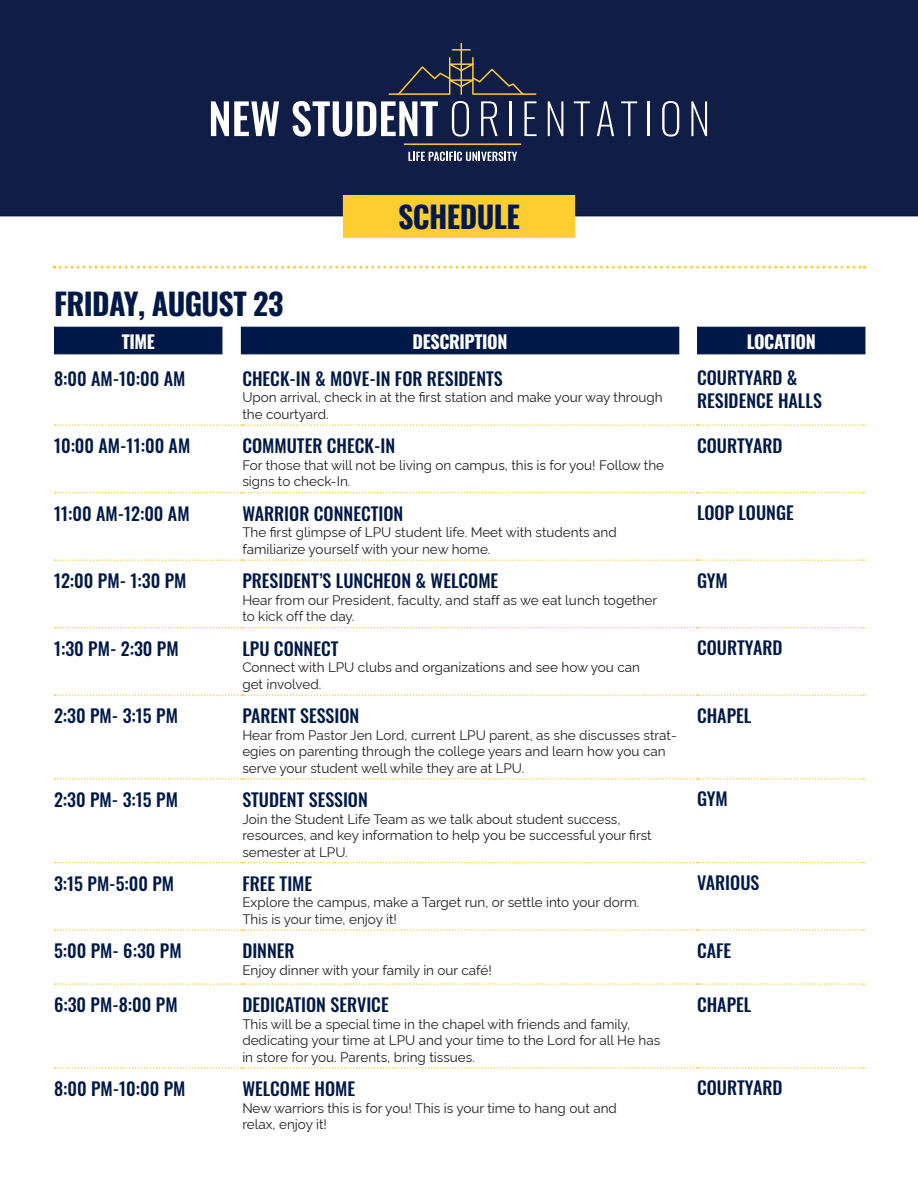
<style>
.page{position:relative;width:918px;height:1188px;background:#fff}
.page>*{position:absolute;margin:0;border:0;box-sizing:border-box;transform-origin:0 0}
.t1{font:700 30px "Oswald";letter-spacing:-.02em;color:#001948}
.t2{font:500 18px/22.5px "Oswald";color:#001948}
.t3{font:700 18px "Oswald";letter-spacing:-.02em;color:#fff}
.t4{font:13.5px/16.5px "Rawline";color:#231f20}
</style>
<div class="page">
<svg style="left:55px;top:424px;width:809px;height:2px"></svg>
<svg style="left:55px;top:492px;width:809px;height:1px"></svg>
<svg style="left:55px;top:559px;width:809px;height:2px"></svg>
<svg style="left:55px;top:627px;width:809px;height:1px"></svg>
<svg style="left:55px;top:694px;width:809px;height:2px"></svg>
<svg style="left:55px;top:778px;width:809px;height:2px"></svg>
<svg style="left:55px;top:862px;width:809px;height:1px"></svg>
<svg style="left:55px;top:929px;width:809px;height:2px"></svg>
<svg style="left:55px;top:983px;width:809px;height:2px"></svg>
<svg style="left:55px;top:1067px;width:809px;height:2px"></svg>
<div style="left:0;top:0;width:918px;height:216px;background:#101d47"></div>
<svg style="left:389px;top:44px;width:147px;height:51px;background:#262d44"></svg>
<svg style="left:211px;top:101px;width:68px;height:35px"></svg>
<svg style="left:293px;top:101px;width:145px;height:36px"></svg>
<svg style="left:452px;top:101px;width:17px;height:36px"></svg>
<svg style="left:481px;top:101px;width:17px;height:35px"></svg>
<hr style="left:509px;top:101px;width:3px;height:35px;background:#fff">
<svg style="left:524px;top:101px;width:13px;height:35px"></svg>
<svg style="left:548px;top:101px;width:15px;height:35px"></svg>
<svg style="left:574px;top:101px;width:16px;height:35px"></svg>
<svg style="left:597px;top:101px;width:17px;height:35px"></svg>
<svg style="left:621px;top:101px;width:16px;height:35px"></svg>
<hr style="left:648px;top:101px;width:2px;height:35px;background:#fff">
<svg style="left:662px;top:101px;width:17px;height:36px"></svg>
<svg style="left:691px;top:101px;width:16px;height:35px"></svg>
<svg style="left:408px;top:152px;width:109px;height:9px"></svg>
<hr style="left:404px;top:143px;width:117px;height:2px;background:#ffce2d">
<div style="left:343px;top:195px;width:232px;height:43px;background:#fecd2f;border:1px solid #fecd2f"></div>
<div style="left:54px;top:327px;width:168px;height:27px;background:#001948"></div>
<div style="left:697px;top:327px;width:168px;height:27px;background:#001948"></div>
<div style="left:241px;top:327px;width:438px;height:27px;background:#001948"></div>
<svg style="left:54px;top:266px;width:811px;height:3px"></svg>
<h1 class="t1" style="left:54px;top:291px;width:231px">FRIDAY, AUGUST 23</h1>
<h1 class="t1" style="left:398px;top:205px;width:123px">SCHEDULE</h1>
<h2 class="t3" style="left:122px;top:334px;width:35px">TIME</h2>
<h2 class="t3" style="left:747px;top:334px;width:71px">LOCATION</h2>
<h2 class="t3" style="left:413px;top:334px;width:96px">DESCRIPTION</h2>
<h2 class="t2" style="left:54px;top:368px;width:133px">8:00 AM-10:00 AM</h2>
<h2 class="t2" style="left:242px;top:368px;width:262px">CHECK-IN &amp; MOVE-IN FOR RESIDENTS</h2>
<p class="t4" style="left:242px;top:388px;width:422px">Upon arrival, check in at the first station and make your way through the courtyard.</p>
<h2 class="t2" style="left:54px;top:436px;width:138px">10:00 AM-11:00 AM</h2>
<h2 class="t2" style="left:242px;top:436px;width:154px">COMMUTER CHECK-IN</h2>
<p class="t4" style="left:242px;top:455px;width:423px">For those that will not be living on campus, this is for you! Follow the signs to check-In.</p>
<h2 class="t2" style="left:54px;top:503px;width:137px">11:00 AM-12:00 AM</h2>
<h2 class="t2" style="left:242px;top:503px;width:163px">WARRIOR CONNECTION</h2>
<p class="t4" style="left:242px;top:523px;width:376px">The first glimpse of LPU student life. Meet with students and familiarize yourself with your new home.</p>
<h2 class="t2" style="left:54px;top:571px;width:134px">12:00 PM- 1:30 PM</h2>
<h2 class="t2" style="left:242px;top:571px;width:258px">PRESIDENT’S LUNCHEON &amp; WELCOME</h2>
<p class="t4" style="left:242px;top:590px;width:416px">Hear from our President, faculty, and staff as we eat lunch together to kick off the day.</p>
<h2 class="t2" style="left:54px;top:638px;width:126px">1:30 PM- 2:30 PM</h2>
<h2 class="t2" style="left:242px;top:638px;width:98px">LPU CONNECT</h2>
<p class="t4" style="left:242px;top:658px;width:399px">Connect with LPU clubs and organizations and see how you can get involved.</p>
<h2 class="t2" style="left:54px;top:706px;width:126px">2:30 PM- 3:15 PM</h2>
<h2 class="t2" style="left:242px;top:706px;width:118px">PARENT SESSION</h2>
<p class="t4" style="left:242px;top:725px;width:436px">Hear from Pastor Jen Lord, current LPU parent, as she discusses strat&shy;egies on parenting through the college years and learn how you can serve your student well while they are at LPU.</p>
<h2 class="t2" style="left:54px;top:790px;width:126px">2:30 PM- 3:15 PM</h2>
<h2 class="t2" style="left:242px;top:790px;width:127px">STUDENT SESSION</h2>
<p class="t4" style="left:242px;top:809px;width:411px">Join the Student Life Team as we talk about student success, resources, and key information to help you be successful your first semester at LPU.</p>
<h2 class="t2" style="left:54px;top:873px;width:122px">3:15 PM-5:00 PM</h2>
<h2 class="t2" style="left:242px;top:873px;width:71px">FREE TIME</h2>
<p class="t4" style="left:242px;top:893px;width:399px">Explore the campus, make a Target run, or settle into your dorm.<br>This is your time, enjoy it!</p>
<h2 class="t2" style="left:54px;top:941px;width:129px">5:00 PM- 6:30 PM</h2>
<h2 class="t2" style="left:242px;top:941px;width:54px">DINNER</h2>
<p class="t4" style="left:242px;top:960px;width:251px">Enjoy dinner with your family in our café!</p>
<h2 class="t2" style="left:54px;top:995px;width:125px">6:30 PM-8:00 PM</h2>
<h2 class="t2" style="left:242px;top:995px;width:148px">DEDICATION SERVICE</h2>
<p class="t4" style="left:242px;top:1014px;width:419px">This will be a special time in the chapel with friends and family, dedicating your time at LPU and your time to the Lord for all He has in store for you. Parents, bring tissues.</p>
<h2 class="t2" style="left:54px;top:1079px;width:133px">8:00 PM-10:00 PM</h2>
<h2 class="t2" style="left:242px;top:1079px;width:114px">WELCOME HOME</h2>
<p class="t4" style="left:242px;top:1098px;width:376px">New warriors this is for you! This is your time to hang out and relax, enjoy it!</p>
<h2 class="t2" style="left:697px;top:368px;width:126px">COURTYARD &amp;<br>RESIDENCE HALLS</h2>
<h2 class="t2" style="left:697px;top:435px;width:87px">COURTYARD</h2>
<h2 class="t2" style="left:697px;top:503px;width:98px">LOOP LOUNGE</h2>
<h2 class="t2" style="left:697px;top:570px;width:32px">GYM</h2>
<h2 class="t2" style="left:697px;top:638px;width:87px">COURTYARD</h2>
<h2 class="t2" style="left:697px;top:705px;width:56px">CHAPEL</h2>
<h2 class="t2" style="left:697px;top:789px;width:32px">GYM</h2>
<h2 class="t2" style="left:697px;top:873px;width:64px">VARIOUS</h2>
<h2 class="t2" style="left:697px;top:940px;width:36px">CAFE</h2>
<h2 class="t2" style="left:697px;top:994px;width:56px">CHAPEL</h2>
<h2 class="t2" style="left:697px;top:1078px;width:87px">COURTYARD</h2>
</div>
